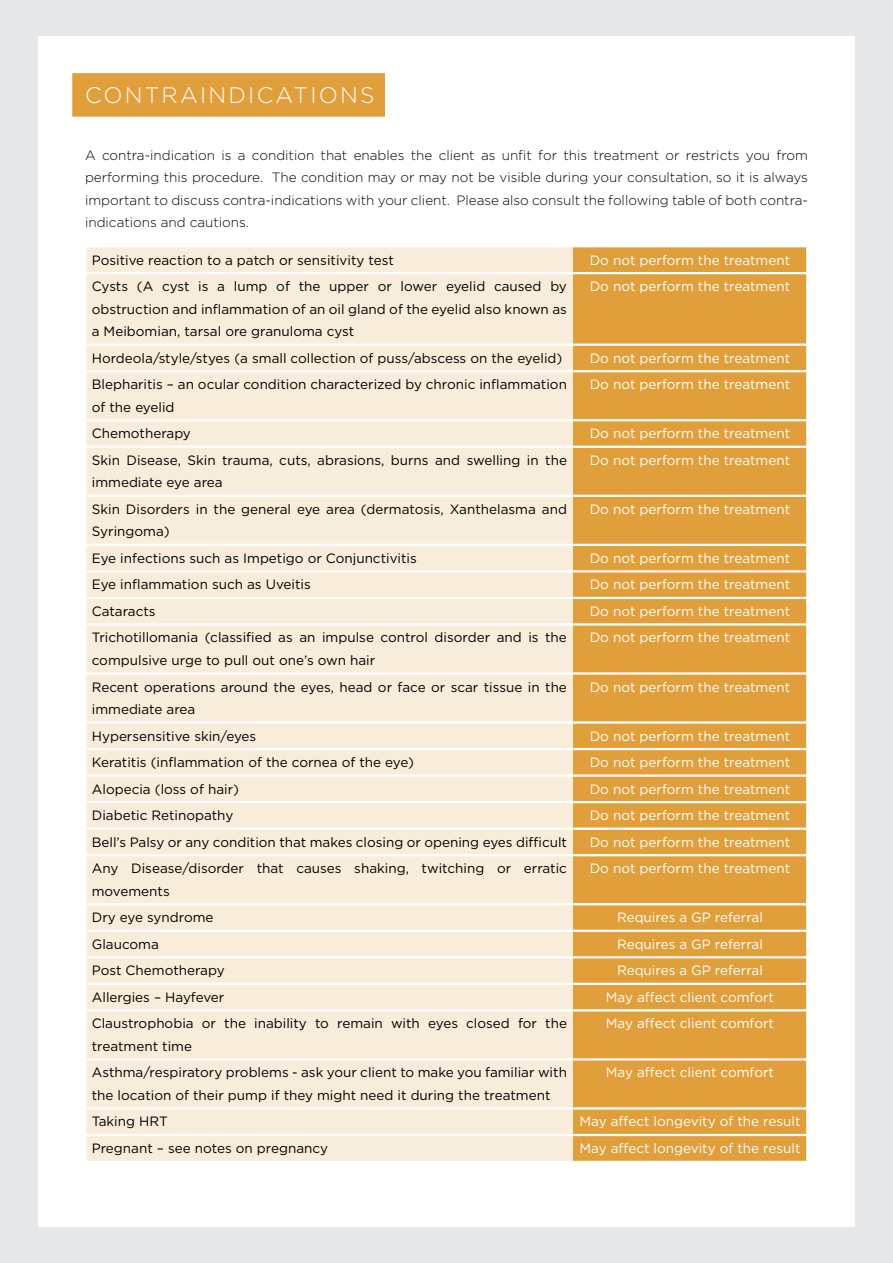
<style>
.page{position:relative;width:893px;height:1263px;background:#e6e7e8}
.page>*{position:absolute;margin:0;border:0;box-sizing:border-box;transform-origin:0 0}
.t1{font:300 22.5px "Gotham";letter-spacing:.1em;color:#fff}
.t2{font:13.5px/22.5px "Gotham";color:#000}
.t3{font:13.5px "Gotham";color:#fff}
.t4{font:300 13.5px/22.5px "Gotham";color:#000;text-align:justify}
</style>
<div class="page">
<div style="left:38px;top:36px;width:817px;height:1191px;background:#fff"></div>
<div style="left:72px;top:73px;width:313px;height:44px;background:#e09f3a"></div>
<div style="left:87px;top:247px;width:486px;height:914px;background:#f8ecda"></div>
<div style="left:573px;top:247px;width:233px;height:914px;background:#e09f3a"></div>
<hr style="left:87px;top:272px;width:486px;height:2px;background:#fff">
<hr style="left:573px;top:272px;width:233px;height:2px;background:#fff">
<hr style="left:87px;top:344px;width:486px;height:2px;background:#fff">
<hr style="left:573px;top:344px;width:233px;height:2px;background:#fff">
<hr style="left:87px;top:370px;width:486px;height:2px;background:#fff">
<hr style="left:573px;top:370px;width:233px;height:2px;background:#fff">
<hr style="left:87px;top:419px;width:486px;height:2px;background:#fff">
<hr style="left:573px;top:419px;width:233px;height:2px;background:#fff">
<hr style="left:87px;top:446px;width:486px;height:2px;background:#fff">
<hr style="left:573px;top:446px;width:233px;height:2px;background:#fff">
<hr style="left:87px;top:495px;width:486px;height:2px;background:#fff">
<hr style="left:573px;top:495px;width:233px;height:2px;background:#fff">
<hr style="left:87px;top:544px;width:486px;height:2px;background:#fff">
<hr style="left:573px;top:544px;width:233px;height:2px;background:#fff">
<hr style="left:87px;top:570px;width:486px;height:2px;background:#fff">
<hr style="left:573px;top:570px;width:233px;height:2px;background:#fff">
<hr style="left:87px;top:597px;width:486px;height:2px;background:#fff">
<hr style="left:573px;top:597px;width:233px;height:2px;background:#fff">
<hr style="left:87px;top:623px;width:486px;height:3px;background:#fff">
<hr style="left:573px;top:623px;width:233px;height:3px;background:#fff">
<hr style="left:87px;top:672px;width:486px;height:3px;background:#fff">
<hr style="left:573px;top:672px;width:233px;height:3px;background:#fff">
<hr style="left:87px;top:721px;width:486px;height:3px;background:#fff">
<hr style="left:573px;top:721px;width:233px;height:3px;background:#fff">
<hr style="left:87px;top:748px;width:486px;height:2px;background:#fff">
<hr style="left:573px;top:748px;width:233px;height:2px;background:#fff">
<hr style="left:87px;top:774px;width:486px;height:3px;background:#fff">
<hr style="left:573px;top:774px;width:233px;height:3px;background:#fff">
<hr style="left:87px;top:801px;width:486px;height:2px;background:#fff">
<hr style="left:573px;top:801px;width:233px;height:2px;background:#fff">
<hr style="left:87px;top:827px;width:486px;height:3px;background:#fff">
<hr style="left:573px;top:827px;width:233px;height:3px;background:#fff">
<hr style="left:87px;top:854px;width:486px;height:2px;background:#fff">
<hr style="left:573px;top:854px;width:233px;height:2px;background:#fff">
<hr style="left:87px;top:903px;width:486px;height:2px;background:#fff">
<hr style="left:573px;top:903px;width:233px;height:2px;background:#fff">
<hr style="left:87px;top:930px;width:486px;height:2px;background:#fff">
<hr style="left:573px;top:930px;width:233px;height:2px;background:#fff">
<hr style="left:87px;top:956px;width:486px;height:2px;background:#fff">
<hr style="left:573px;top:956px;width:233px;height:2px;background:#fff">
<hr style="left:87px;top:983px;width:486px;height:2px;background:#fff">
<hr style="left:573px;top:983px;width:233px;height:2px;background:#fff">
<hr style="left:87px;top:1009px;width:486px;height:2px;background:#fff">
<hr style="left:573px;top:1009px;width:233px;height:2px;background:#fff">
<hr style="left:87px;top:1058px;width:486px;height:2px;background:#fff">
<hr style="left:573px;top:1058px;width:233px;height:2px;background:#fff">
<hr style="left:87px;top:1107px;width:486px;height:2px;background:#fff">
<hr style="left:573px;top:1107px;width:233px;height:2px;background:#fff">
<hr style="left:87px;top:1134px;width:486px;height:2px;background:#fff">
<hr style="left:573px;top:1134px;width:233px;height:2px;background:#fff">
<h1 class="t1" style="left:85px;top:81px;width:291px">CONTRAINDICATIONS</h1>
<p class="t4" style="left:85px;top:143px;width:724px">A contra-indication is a condition that enables the client as unfit for this treatment or restricts you from performing this procedure. The condition may or may not be visible during your consultation, so it is always important to discuss contra-indications with your client. Please also consult the following table of both contra&shy;indications and cautions.</p>
<p class="t2" style="left:92px;top:248px;width:304px">Positive reaction to a patch or sensitivity test</p>
<p class="t3" style="left:590px;top:251px;width:202px">Do not perform the treatment</p>
<p class="t2" style="left:92px;top:275px;width:477px;text-align:justify">Cysts (A cyst is a lump of the upper or lower eyelid caused by obstruction and inflammation of an oil gland of the eyelid also known as a Meibomian, tarsal ore granuloma cyst</p>
<p class="t3" style="left:590px;top:278px;width:202px">Do not perform the treatment</p>
<p class="t2" style="left:92px;top:346px;width:472px">Hordeola/style/styes (a small collection of puss/abscess on the eyelid)</p>
<p class="t3" style="left:590px;top:349px;width:202px">Do not perform the treatment</p>
<p class="t2" style="left:92px;top:373px;width:477px">Blepharitis – an ocular condition characterized by chronic inflammation of the eyelid</p>
<p class="t3" style="left:590px;top:376px;width:202px">Do not perform the treatment</p>
<p class="t2" style="left:92px;top:422px;width:101px">Chemotherapy</p>
<p class="t3" style="left:590px;top:425px;width:202px">Do not perform the treatment</p>
<p class="t2" style="left:92px;top:448px;width:477px">Skin Disease, Skin trauma, cuts, abrasions, burns and swelling in the immediate eye area</p>
<p class="t3" style="left:590px;top:451px;width:202px">Do not perform the treatment</p>
<p class="t2" style="left:92px;top:497px;width:477px">Skin Disorders in the general eye area (dermatosis, Xanthelasma and<br>Syringoma)</p>
<p class="t3" style="left:590px;top:500px;width:202px">Do not perform the treatment</p>
<p class="t2" style="left:92px;top:547px;width:327px">Eye infections such as Impetigo or Conjunctivitis</p>
<p class="t3" style="left:590px;top:549px;width:202px">Do not perform the treatment</p>
<p class="t2" style="left:92px;top:573px;width:220px">Eye inflammation such as Uveitis</p>
<p class="t3" style="left:590px;top:576px;width:202px">Do not perform the treatment</p>
<p class="t2" style="left:92px;top:600px;width:65px">Cataracts</p>
<p class="t3" style="left:590px;top:602px;width:202px">Do not perform the treatment</p>
<p class="t2" style="left:92px;top:626px;width:477px">Trichotillomania (classified as an impulse control disorder and is the compulsive urge to pull out one’s own hair</p>
<p class="t3" style="left:590px;top:629px;width:202px">Do not perform the treatment</p>
<p class="t2" style="left:92px;top:675px;width:477px">Recent operations around the eyes, head or face or scar tissue in the immediate area</p>
<p class="t3" style="left:590px;top:678px;width:202px">Do not perform the treatment</p>
<p class="t2" style="left:92px;top:724px;width:166px">Hypersensitive skin/eyes</p>
<p class="t3" style="left:590px;top:727px;width:202px">Do not perform the treatment</p>
<p class="t2" style="left:92px;top:751px;width:324px">Keratitis (inflammation of the cornea of the eye)</p>
<p class="t3" style="left:590px;top:754px;width:202px">Do not perform the treatment</p>
<p class="t2" style="left:92px;top:777px;width:149px">Alopecia (loss of hair)</p>
<p class="t3" style="left:590px;top:780px;width:202px">Do not perform the treatment</p>
<p class="t2" style="left:92px;top:804px;width:143px">Diabetic Retinopathy</p>
<p class="t3" style="left:590px;top:807px;width:202px">Do not perform the treatment</p>
<p class="t2" style="left:92px;top:830px;width:477px">Bell’s Palsy or any condition that makes closing or opening eyes difficult</p>
<p class="t3" style="left:590px;top:833px;width:202px">Do not perform the treatment</p>
<p class="t2" style="left:92px;top:857px;width:477px">Any Disease/disorder that causes shaking, twitching or erratic movements</p>
<p class="t3" style="left:590px;top:860px;width:202px">Do not perform the treatment</p>
<p class="t2" style="left:92px;top:906px;width:123px">Dry eye syndrome</p>
<p class="t3" style="left:617px;top:909px;width:147px">Requires a GP referral</p>
<p class="t2" style="left:92px;top:932px;width:69px">Glaucoma</p>
<p class="t3" style="left:617px;top:935px;width:147px">Requires a GP referral</p>
<p class="t2" style="left:92px;top:959px;width:134px">Post Chemotherapy</p>
<p class="t3" style="left:617px;top:962px;width:147px">Requires a GP referral</p>
<p class="t2" style="left:92px;top:985px;width:134px">Allergies – Hayfever</p>
<p class="t3" style="left:606px;top:988px;width:170px">May affect client comfort</p>
<p class="t2" style="left:92px;top:1012px;width:477px">Claustrophobia or the inability to remain with eyes closed for the treatment time</p>
<p class="t3" style="left:606px;top:1015px;width:170px">May affect client comfort</p>
<p class="t2" style="left:92px;top:1061px;width:477px">Asthma/respiratory problems - ask your client to make you familiar with the location of their pump if they might need it during the treatment</p>
<p class="t3" style="left:606px;top:1064px;width:170px">May affect client comfort</p>
<p class="t2" style="left:92px;top:1110px;width:78px">Taking HRT</p>
<p class="t3" style="left:579px;top:1113px;width:223px">May affect longevity of the result</p>
<p class="t2" style="left:92px;top:1137px;width:238px">Pregnant – see notes on pregnancy</p>
<p class="t3" style="left:579px;top:1139px;width:223px">May affect longevity of the result</p>
</div>
